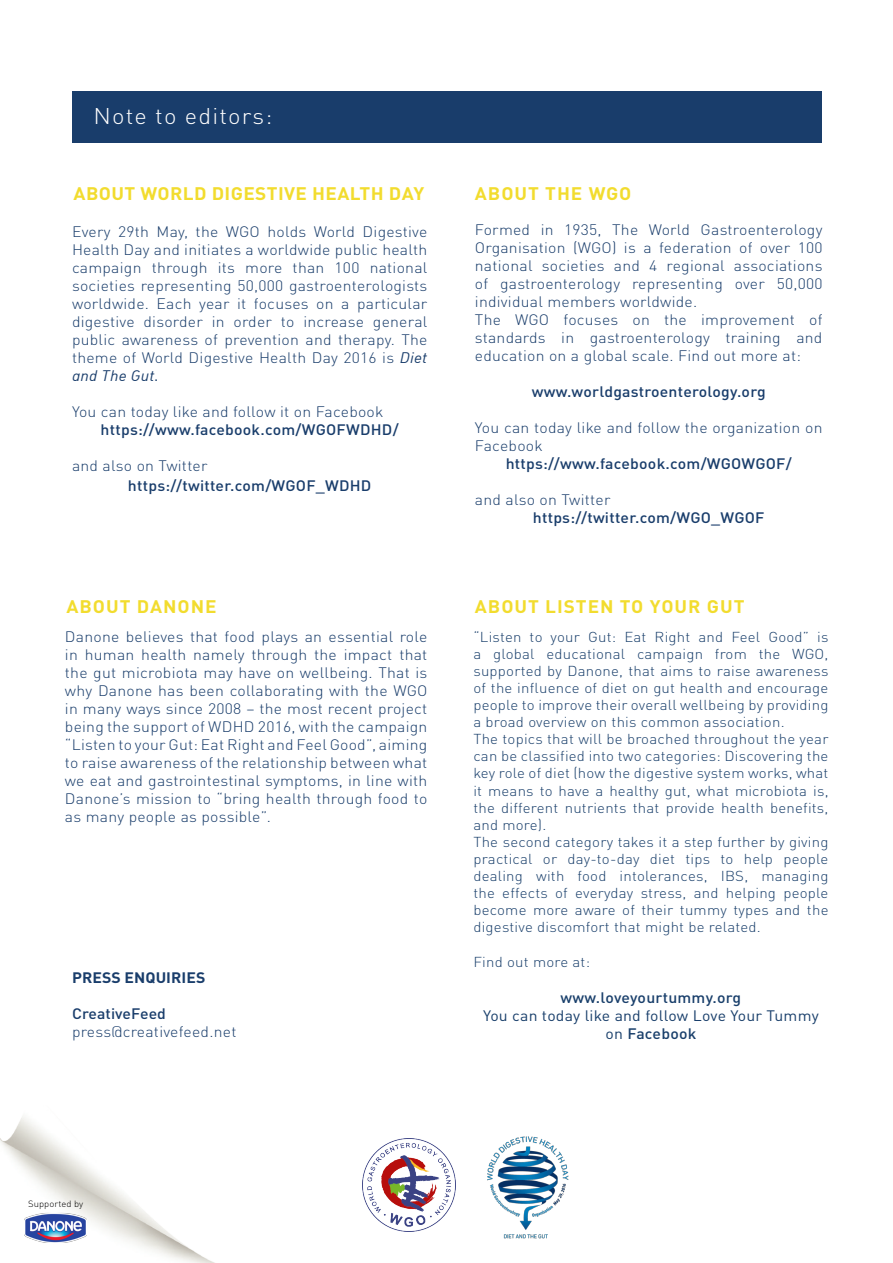
<style>
.page{position:relative;width:893px;height:1263px;background:#fff}
.page>*{position:absolute;margin:0;border:0;box-sizing:border-box;transform-origin:0 0}
.t1{font:300 22.5px "DIN Pro";letter-spacing:.05em;color:#fff;scale:1.05 1}
.t2{font:700 18px "DIN Pro";letter-spacing:.04em;color:#f2dc2e;scale:1.05 1}
.t3{font:700 18px "DIN Pro";letter-spacing:.02em;color:#f2dc2e;scale:1.05 1}
.t4{font:300 15px/18px "DIN Pro";letter-spacing:.015em;color:#193d6b;text-align:justify;scale:1.05 1}
.t5{font:500 15px "DIN Pro";letter-spacing:.015em;color:#193d6b;scale:1.05 1}
.t6{font:15px/18px "DIN Pro";letter-spacing:.015em;color:#193f6b;text-align:center;scale:1.05 1}
.t7{font:500 15px "DIN Pro";letter-spacing:.015em;color:#193f6b;scale:1.05 1}
.t8{font:700 15px "DIN Pro";letter-spacing:.005em;color:#193d6b;scale:1.05 1}
.t9{font:15px "DIN Regular Italic Alt";letter-spacing:.015em;color:#193d6b;scale:1.05 1}
.t10{font:300 14.25px/17.1px "DIN Pro";letter-spacing:.015em;color:#193f6b;scale:1.05 1}
.t11{font:300 9px "DIN Pro";letter-spacing:.005em;color:#000;scale:1.05 1}
.s1{font-family:"DIN Regular Italic Alt";font-weight:400}
.s2{font-weight:500}
</style>
<div class="page">
<img style="left:0;top:1116px;width:215px;height:147px">
<img style="left:363px;top:1139px;width:93px;height:93px">
<img style="left:24px;top:1213px;width:63px;height:29px">
<img style="left:487px;top:1136px;width:82px;height:103px">
<div style="left:72px;top:91px;width:749px;height:52px;background:#193d6b"></div>
<h1 class="t1" style="left:93px;top:99px;width:172px">Note to editors:</h1>
<p class="t3" style="left:74px;top:178px;width:335px">ABOUT WORLD DIGESTIVE HEALTH DAY</p>
<p class="t4" style="left:72px;top:222px;width:340px">Every 29th May, the WGO holds World Digestive Health Day and initiates a worldwide public health campaign through its more than 100 national societies representing 50,000 gastroenterologists worldwide. Each year it focuses on a particular digestive disorder in order to increase general public awareness of prevention and therapy. The theme of World Digestive Health Day 2016 is <span class="s1">Diet</span></p>
<p class="t9" style="left:72px;top:367px;width:84px">and The Gut.</p>
<p class="t4" style="left:72px;top:402px;width:298px">You can today like and follow it on Facebook</p>
<p class="t5" style="left:101px;top:418px;width:285px">https://www.facebook.com/WGOFWDHD/</p>
<p class="t4" style="left:72px;top:456px;width:131px">and also on Twitter</p>
<p class="t5" style="left:128px;top:474px;width:233px">https://twitter.com/WGOF_WDHD</p>
<p class="t2" style="left:67px;top:592px;width:144px">ABOUT DANONE</p>
<p class="t4" style="left:65px;top:626px;width:347px">Danone believes that food plays an essential role in human health namely through the impact that the gut microbiota may have on wellbeing. That is why Danone has been collaborating with the WGO in many ways since 2008 – the most recent project being the support of WDHD 2016, with the campaign “Listen to your Gut: Eat Right and Feel Good”, aiming to raise awareness of the relationship between what we eat and gastrointestinal symptoms, in line with Danone’s mission to “bring health through food to as many people as possible”.</p>
<p class="t8" style="left:72px;top:965px;width:129px">PRESS ENQUIRIES</p>
<p class="t5" style="left:72px;top:1001px;width:91px">CreativeFeed</p>
<p class="t4" style="left:72px;top:1021px;width:158px">press@creativefeed.net</p>
<p class="t2" style="left:475px;top:178px;width:151px">ABOUT THE WGO</p>
<p class="t4" style="left:475px;top:219px;width:333px;text-align:left">Formed in 1935, The World Gastroenterology Organisation (WGO) is a federation of over 100 national societies and 4 regional associations of gastroenterology representing over 50,000 individual members worldwide.<br>The WGO focuses on the improvement of standards in gastroenterology training and education on a global scale. Find out more at:</p>
<p class="t5" style="left:532px;top:379px;width:224px">www.worldgastroenterology.org</p>
<p class="t4" style="left:475px;top:417px;width:333px">You can today like and follow the organization on<br>Facebook</p>
<p class="t5" style="left:506px;top:451px;width:274px">https://www.facebook.com/WGOWGOF/</p>
<p class="t4" style="left:475px;top:489px;width:131px">and also on Twitter</p>
<p class="t5" style="left:533px;top:505px;width:222px">https://twitter.com/WGO_WGOF</p>
<p class="t2" style="left:475px;top:592px;width:258px">ABOUT LISTEN TO YOUR GUT</p>
<p class="t10" style="left:473px;top:627px;width:340px">“Listen to your Gut: Eat Right and Feel Good” is a global educational campaign from the WGO, supported by Danone, that aims to raise awareness of the influence of diet on gut health and encourage people to improve their overall wellbeing by providing a broad overview on this common association.<br>The topics that will be broached throughout the year can be classified into two categories: Discovering the key role of diet (how the digestive system works, what it means to have a healthy gut, what microbiota is, the different nutrients that provide health benefits, and more).<br>The second category takes it a step further by giving practical or day-to-day diet tips to help people dealing with food intolerances, IBS, managing the effects of everyday stress, and helping people become more aware of their tummy types and the digestive discomfort that might be related.</p>
<p class="t10" style="left:473px;top:951px;width:113px">Find out more at:</p>
<p class="t7" style="left:561px;top:985px;width:174px">www.loveyourtummy.org</p>
<p class="t6" style="left:483px;top:1005px;width:321px">You can today like and follow Love Your Tummy on <span class="s2">Facebook</span></p>
<p class="t11" style="left:28px;top:1197px;width:54px">Supported by</p>
</div>
